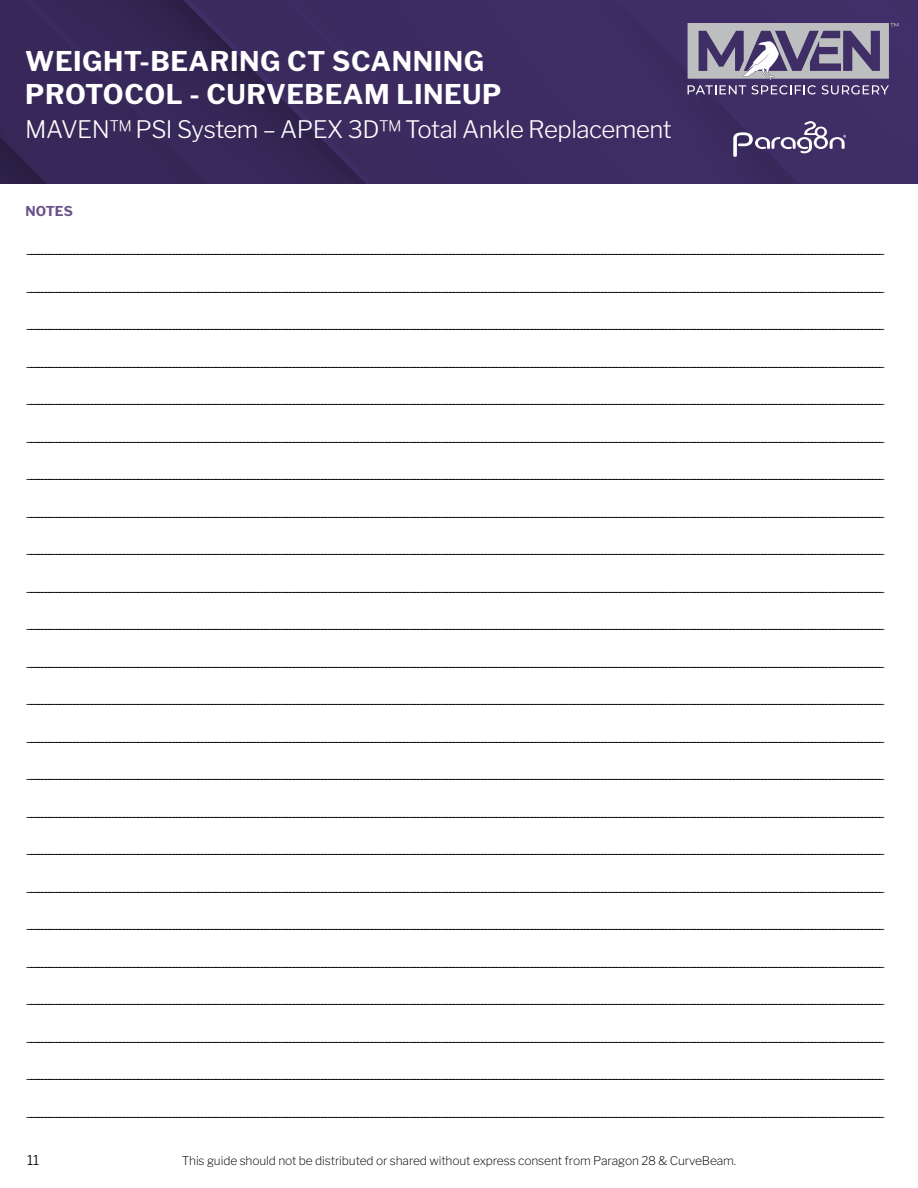
<style>
.page{position:relative;width:918px;height:1188px;background:#fff}
.page>*{position:absolute;margin:0;border:0;box-sizing:border-box;transform-origin:0 0}
.t1{font:700 27px/32.4px "Libre Franklin";letter-spacing:.02em;color:#fff}
.t2{font:300 24px "Libre Franklin";letter-spacing:-.02em;color:#fff}
.t3{font:200 16.5px "Libre Franklin";color:#000}
.t4{font:700 13.5px "Libre Franklin";color:#68518b}
.t5{font:300 13.5px "Libre Franklin";color:#000}
.t6{font:200 12px "Libre Franklin";letter-spacing:-.01em;color:#000}
</style>
<div class="page">
<img style="left:0;top:0;width:918px;height:184px">
<svg style="left:733px;top:120px;width:113px;height:37px"></svg>
<svg style="left:688px;top:23px;width:211px;height:72px"></svg>
<h1 class="t1" style="left:25px;top:45px;width:478px">WEIGHT-BEARING CT SCANNING<br>PROTOCOL - CURVEBEAM LINEUP</h1>
<h2 class="t2" style="left:25px;top:115px;width:648px">MAVEN™ PSI System – APEX 3D™ Total Ankle Replacement</h2>
<p class="t4" style="left:26px;top:203px;width:49px">NOTES</p>
<p class="t3" style="left:26px;top:237px;width:861px">_________________________________________________________________________________________________________________________________________________________________________________________________________________________________________________</p>
<p class="t3" style="left:26px;top:275px;width:861px">_________________________________________________________________________________________________________________________________________________________________________________________________________________________________________________</p>
<p class="t3" style="left:26px;top:312px;width:861px">_________________________________________________________________________________________________________________________________________________________________________________________________________________________________________________</p>
<p class="t3" style="left:26px;top:350px;width:861px">_________________________________________________________________________________________________________________________________________________________________________________________________________________________________________________</p>
<p class="t3" style="left:26px;top:387px;width:861px">_________________________________________________________________________________________________________________________________________________________________________________________________________________________________________________</p>
<p class="t3" style="left:26px;top:425px;width:861px">_________________________________________________________________________________________________________________________________________________________________________________________________________________________________________________</p>
<p class="t3" style="left:26px;top:462px;width:861px">_________________________________________________________________________________________________________________________________________________________________________________________________________________________________________________</p>
<p class="t3" style="left:26px;top:500px;width:861px">_________________________________________________________________________________________________________________________________________________________________________________________________________________________________________________</p>
<p class="t3" style="left:26px;top:537px;width:861px">_________________________________________________________________________________________________________________________________________________________________________________________________________________________________________________</p>
<p class="t3" style="left:26px;top:575px;width:861px">_________________________________________________________________________________________________________________________________________________________________________________________________________________________________________________</p>
<p class="t3" style="left:26px;top:612px;width:861px">_________________________________________________________________________________________________________________________________________________________________________________________________________________________________________________</p>
<p class="t3" style="left:26px;top:650px;width:861px">_________________________________________________________________________________________________________________________________________________________________________________________________________________________________________________</p>
<p class="t3" style="left:26px;top:687px;width:861px">_________________________________________________________________________________________________________________________________________________________________________________________________________________________________________________</p>
<p class="t3" style="left:26px;top:725px;width:861px">_________________________________________________________________________________________________________________________________________________________________________________________________________________________________________________</p>
<p class="t3" style="left:26px;top:762px;width:861px">_________________________________________________________________________________________________________________________________________________________________________________________________________________________________________________</p>
<p class="t3" style="left:26px;top:800px;width:861px">_________________________________________________________________________________________________________________________________________________________________________________________________________________________________________________</p>
<p class="t3" style="left:26px;top:837px;width:861px">_________________________________________________________________________________________________________________________________________________________________________________________________________________________________________________</p>
<p class="t3" style="left:26px;top:875px;width:861px">_________________________________________________________________________________________________________________________________________________________________________________________________________________________________________________</p>
<p class="t3" style="left:26px;top:912px;width:861px">_________________________________________________________________________________________________________________________________________________________________________________________________________________________________________________</p>
<p class="t3" style="left:26px;top:950px;width:861px">_________________________________________________________________________________________________________________________________________________________________________________________________________________________________________________</p>
<p class="t3" style="left:26px;top:987px;width:861px">_________________________________________________________________________________________________________________________________________________________________________________________________________________________________________________</p>
<p class="t3" style="left:26px;top:1025px;width:861px">_________________________________________________________________________________________________________________________________________________________________________________________________________________________________________________</p>
<p class="t3" style="left:26px;top:1062px;width:861px">_________________________________________________________________________________________________________________________________________________________________________________________________________________________________________________</p>
<p class="t3" style="left:26px;top:1100px;width:861px">_________________________________________________________________________________________________________________________________________________________________________________________________________________________________________________</p>
<p class="t5" style="left:27px;top:1152px;width:14px">11</p>
<p class="t6" style="left:182px;top:1153px;width:556px">This guide should not be distributed or shared without express consent from Paragon 28 &amp; CurveBeam.</p>
</div>
